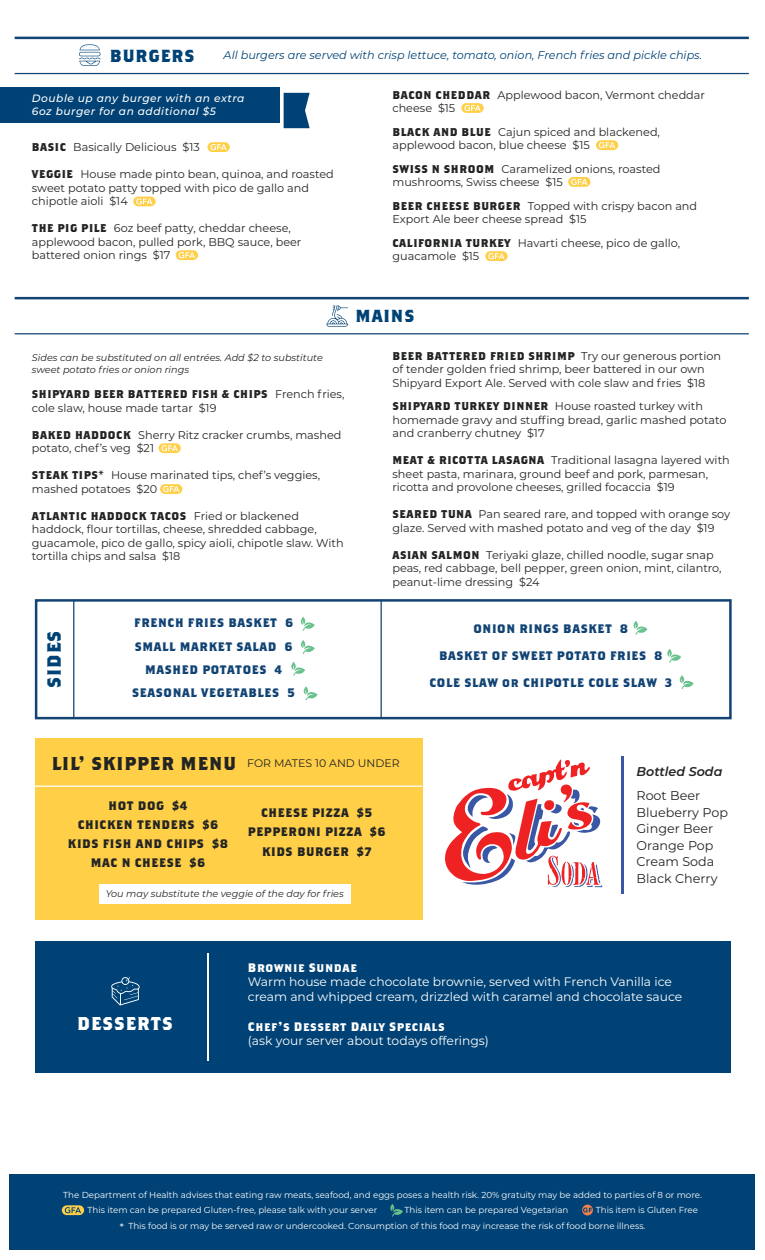
<style>
.page{position:relative;width:765px;height:1260px;background:#fff}
.page>*{position:absolute;margin:0;border:0;box-sizing:border-box;transform-origin:0 0}
.t1{font:700 19px "Brothers";letter-spacing:.05em;color:#004275}
.t2{font:700 18.5px "Brothers";letter-spacing:.05em;color:#fff}
.t3{font:700 17.38px "Brothers";letter-spacing:.05em;color:#004275}
.t4{font:12.75px/16.5px "Montserrat";color:#232424}
.t5{font:italic 600 12.75px "Montserrat";color:#232424}
.t6{font:12.25px/14.8px "Montserrat";color:#fff}
.t7{font:700 12.25px/23.2px "Brothers";letter-spacing:.05em;color:#114374;text-align:center}
.t8{font:700 12.25px/19.1px "Brothers";letter-spacing:.05em;color:#232424;text-align:center}
.t9{font:700 12.25px "Brothers";letter-spacing:.05em;color:#fff}
.t10{font:11.25px/13.5px "Montserrat";color:#232424}
.t11{font:700 11.25px "Brothers";letter-spacing:.05em;color:#232424}
.t12{font:italic 11.25px "Montserrat";color:#004275}
.t13{font:10.88px "Montserrat";color:#232424}
.t14{font:italic 500 10.62px/12.8px "Montserrat";letter-spacing:.05em;color:#fff}
.t15{font:italic 9.62px/11.6px "Montserrat";color:#232424}
.t16{font:italic 9.62px "Montserrat";color:#262424}
.t17{font:8.75px/15.5px "Montserrat";color:#fff}
.s1{font-family:"Brothers";font-weight:700}
.s2{font-family:"Montserrat";font-weight:400}
.s3{font-family:"Brothers";font-weight:700;font-size:18.5px}
.s4{font-size:10.62px}
</style>
<div class="page">
<hr style="left:15px;top:297px;width:734px;height:2px;background:#114374">
<hr style="left:15px;top:333px;width:734px;height:1px;background:#114374">
<div style="left:9px;top:1175px;width:746px;height:75px;background:#004275"></div>
<svg style="left:390px;top:1204px;width:13px;height:13px"></svg>
<svg style="left:62px;top:1205px;width:22px;height:10px"></svg>
<svg style="left:582px;top:1205px;width:11px;height:10px"></svg>
<hr style="left:73px;top:600px;width:1px;height:117px;background:#114374">
<hr style="left:381px;top:600px;width:1px;height:117px;background:#114374">
<div style="left:35px;top:599px;width:697px;height:120px;border:2px solid #114374"></div>
<svg style="left:301px;top:617px;width:14px;height:14px"></svg>
<svg style="left:633px;top:621px;width:14px;height:14px"></svg>
<svg style="left:667px;top:649px;width:14px;height:14px"></svg>
<svg style="left:679px;top:675px;width:15px;height:14px"></svg>
<svg style="left:301px;top:640px;width:14px;height:14px"></svg>
<svg style="left:291px;top:662px;width:14px;height:14px"></svg>
<svg style="left:303px;top:686px;width:15px;height:14px"></svg>
<svg style="left:445px;top:759px;width:157px;height:129px"></svg>
<hr style="left:622px;top:756px;width:2px;height:138px;background:#3957a5">
<svg style="left:79px;top:44px;width:22px;height:22px"></svg>
<svg style="left:326px;top:305px;width:22px;height:22px"></svg>
<hr style="left:15px;top:37px;width:734px;height:2px;background:#114374">
<hr style="left:15px;top:73px;width:734px;height:1px;background:#114374">
<svg style="left:207px;top:142px;width:23px;height:10px"></svg>
<svg style="left:461px;top:103px;width:23px;height:10px"></svg>
<svg style="left:596px;top:140px;width:22px;height:10px"></svg>
<svg style="left:568px;top:177px;width:22px;height:10px"></svg>
<svg style="left:485px;top:251px;width:23px;height:10px"></svg>
<svg style="left:176px;top:250px;width:22px;height:10px"></svg>
<svg style="left:133px;top:197px;width:23px;height:9px"></svg>
<svg style="left:159px;top:443px;width:22px;height:10px"></svg>
<svg style="left:160px;top:484px;width:22px;height:10px"></svg>
<div style="left:35px;top:739px;width:387px;height:181px;background:#ffcf47"></div>
<hr style="left:34px;top:786px;width:388px;height:1px;background:#fff">
<div style="left:35px;top:941px;width:695px;height:132px;background:#004275"></div>
<div style="left:99px;top:885px;width:251px;height:19px;background:#fff"></div>
<svg style="left:111px;top:977px;width:29px;height:28px"></svg>
<div style="left:0;top:88px;width:280px;height:35px;background:#004275"></div>
<svg style="left:284px;top:93px;width:26px;height:35px"></svg>
<hr style="left:207px;top:953px;width:1px;height:108px;background:#fff">
<h3 class="t3" style="left:110px;top:45px;width:86px">BURGERS</h3>
<p class="t12" style="left:224px;top:48px;width:480px">All burgers are served with crisp lettuce, tomato, onion, French fries and pickle chips.</p>
<p class="t14" style="left:32px;top:92px;width:214px">Double up any burger with an extra<br>6oz burger for an additional $5</p>
<p class="t10" style="left:392px;top:87px;width:314px"><span class="s1">BACON CHEDDAR</span> Applewood bacon, Vermont cheddar cheese $15</p>
<p class="t10" style="left:392px;top:124px;width:269px"><span class="s1">BLACK AND BLUE</span> Cajun spiced and blackened, applewood bacon, blue cheese $15</p>
<p class="t10" style="left:392px;top:161px;width:270px"><span class="s1">SWISS N SHROOM</span> Caramelized onions, roasted mushrooms, Swiss cheese $15</p>
<p class="t10" style="left:392px;top:198px;width:306px"><span class="s1">BEER CHEESE BURGER</span> Topped with crispy bacon and<br>Export Ale beer cheese spread $15</p>
<p class="t10" style="left:392px;top:235px;width:289px"><span class="s1">CALIFORNIA TURKEY</span> Havarti cheese, pico de gallo, guacamole $15</p>
<p class="t10" style="left:32px;top:140px;width:169px"><span class="s1">BASIC</span> Basically Delicious $13</p>
<p class="t10" style="left:32px;top:167px;width:303px"><span class="s1">VEGGIE</span> House made pinto bean, quinoa, and roasted sweet potato patty topped with pico de gallo and chipotle aioli $14</p>
<p class="t10" style="left:32px;top:221px;width:271px"><span class="s1">THE PIG PILE</span> 6oz beef patty, cheddar cheese, applewood bacon, pulled pork, BBQ sauce, beer battered onion rings $17</p>
<p class="t15" style="left:32px;top:352px;width:292px">Sides can be substituted on all entrées. Add $2 to substitute sweet potato fries or onion rings</p>
<p class="t11" style="left:32px;top:387px;width:314px">SHIPYARD BEER BATTERED FISH &amp; CHIPS <span class="s2">French fries,</span></p>
<p class="t10" style="left:32px;top:400px;width:186px">cole slaw, house made tartar $19</p>
<p class="t10" style="left:32px;top:427px;width:311px"><span class="s1">BAKED HADDOCK</span> Sherry Ritz cracker crumbs, mashed potato, chef’s veg $21</p>
<p class="t10" style="left:32px;top:468px;width:290px"><span class="s1">STEAK TIPS*</span> House marinated tips, chef’s veggies, mashed potatoes $20</p>
<p class="t11" style="left:32px;top:509px;width:269px">ATLANTIC HADDOCK TACOS <span class="s2">Fried or blackened</span></p>
<p class="t10" style="left:32px;top:522px;width:313px">haddock, flour tortillas, cheese, shredded cabbage, guacamole, pico de gallo, spicy aioli, chipotle slaw. With tortilla chips and salsa $18</p>
<h1 class="t1" style="left:43px;top:688px;width:59px;rotate:-90deg">SIDES</h1>
<p class="t7" style="left:132px;top:611px;width:164px">FRENCH FRIES BASKET 6<br>SMALL MARKET SALAD 6<br>MASHED POTATOES 4<br>SEASONAL VEGETABLES 5</p>
<h3 class="t3" style="left:356px;top:305px;width:60px">MAINS</h3>
<p class="t11" style="left:392px;top:349px;width:330px">BEER BATTERED FRIED SHRIMP <span class="s2">Try our generous portion</span></p>
<p class="t10" style="left:392px;top:362px;width:314px">of tender golden fried shrimp, beer battered in our own<br>Shipyard Export Ale. Served with cole slaw and fries $18</p>
<p class="t10" style="left:392px;top:399px;width:336px"><span class="s1">SHIPYARD TURKEY DINNER</span> House roasted turkey with homemade gravy and stuffing bread, garlic mashed potato and cranberry chutney $17</p>
<p class="t10" style="left:392px;top:453px;width:339px"><span class="s1">MEAT &amp; RICOTTA LASAGNA</span> Traditional lasagna layered with sheet pasta, marinara, ground beef and pork, parmesan, ricotta and provolone cheeses, grilled focaccia $19</p>
<p class="t10" style="left:392px;top:507px;width:339px"><span class="s1">SEARED TUNA</span> Pan seared rare, and topped with orange soy glaze. Served with mashed potato and veg of the day $19</p>
<p class="t10" style="left:392px;top:548px;width:331px"><span class="s1">ASIAN SALMON</span> Teriyaki glaze, chilled noodle, sugar snap peas, red cabbage, bell pepper, green onion, mint, cilantro, peanut-lime dressing $24</p>
<p class="t7" style="left:473px;top:616px;width:156px">ONION RINGS BASKET 8</p>
<p class="t7" style="left:439px;top:644px;width:225px">BASKET OF SWEET POTATO FRIES 8</p>
<p class="t7" style="left:429px;top:671px;width:244px">COLE SLAW or CHIPOTLE COLE SLAW 3</p>
<p class="t13" style="left:52px;top:755px;width:349px"><span class="s3">LIL’ SKIPPER MENU</span> FOR MATES 10 AND UNDER</p>
<p class="t8" style="left:68px;top:796px;width:162px">HOT DOG $4<br>CHICKEN TENDERS $6<br>KIDS FISH AND CHIPS $8<br>MAC N CHEESE $6</p>
<p class="t8" style="left:248px;top:803px;width:139px">CHEESE PIZZA $5<br>PEPPERONI PIZZA $6<br>KIDS BURGER $7</p>
<p class="t16" style="left:106px;top:887px;width:240px">You may substitute the veggie of the day for fries</p>
<p class="t5" style="left:636px;top:762px;width:87px">Bottled Soda</p>
<p class="t4" style="left:636px;top:787px;width:93px">Root Beer<br>Blueberry Pop<br>Ginger Beer<br>Orange Pop<br>Cream Soda<br>Black Cherry</p>
<h2 class="t2" style="left:77px;top:1012px;width:97px">DESSERTS</h2>
<p class="t9" style="left:248px;top:960px;width:111px">Brownie Sundae</p>
<p class="t6" style="left:248px;top:974px;width:436px">Warm house made chocolate brownie, served with French Vanilla ice cream and whipped cream, drizzled with caramel and chocolate sauce</p>
<p class="t9" style="left:248px;top:1019px;width:198px">Chef’s Dessert Daily Specials</p>
<p class="t6" style="left:248px;top:1033px;width:243px">(ask your server about todays offerings)</p>
<p class="t17" style="left:88px;top:1186px;width:616px;text-indent:-24px">The Department of Health advises that eating raw meats, seafood, and eggs poses a health risk. 20% gratuity may be added to parties of 8 or more.<br>This item can be prepared Gluten-free, please talk with your server</p>
<p class="t17" style="left:120px;top:1202px;width:580px;text-indent:476px">This item is Gluten Free <span class="s4">*</span> This food is or may be served raw or undercooked. Consumption of this food may increase the risk of food borne illness.</p>
<p class="t17" style="left:405px;top:1202px;width:165px">This item can be prepared Vegetarian</p>
</div>
